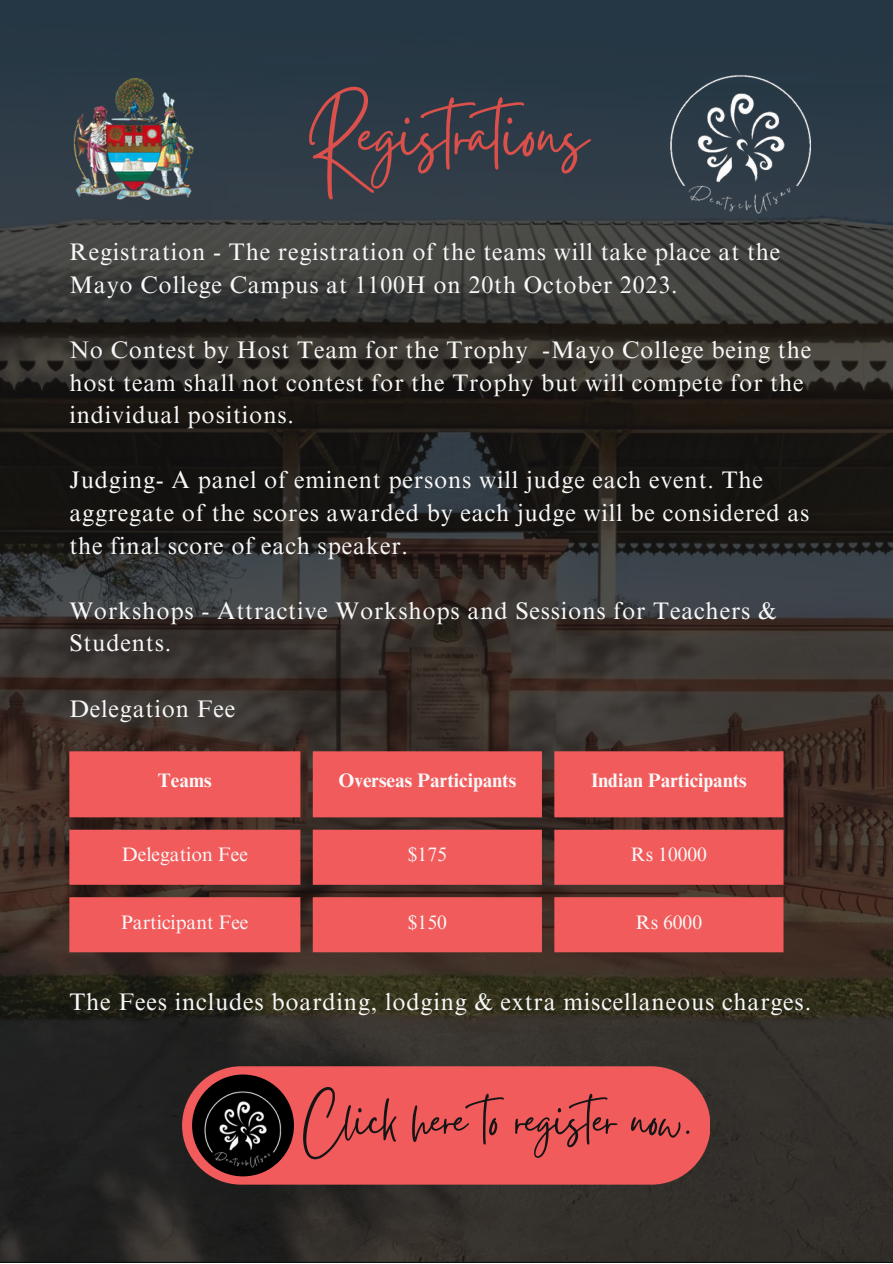
<style>
.page{position:relative;width:893px;height:1264px;background:#fff}
.page>*{position:absolute;margin:0;border:0;box-sizing:border-box;transform-origin:0 0}
.t1{font:85.5px "Gistesy";color:#db504a}
.t2{font:60px "Gistesy";color:#151515}
.t3{font:24px/32.5px "Times NRMT Pro";letter-spacing:.035em;color:#f8f8f8}
.t4{font:19.5px "Times NRMT Pro";color:#f8f8f8}
.t5{font:700 19.5px "Times NRMT Pro";color:#f8f8f8}
</style>
<div class="page">
<img style="left:0;top:0;width:892px;height:1262px">
<svg style="left:69px;top:751px;width:714px;height:201px;background:#d35352"></svg>
<img style="left:74px;top:78px;width:120px;height:122px">
<img style="left:647px;top:44px;width:187px;height:186px">
<div style="left:182px;top:1066px;width:528px;height:118px;background:#f15b5c;border-radius:59px"></div>
<img style="left:192px;top:1074px;width:102px;height:102px;border-radius:50%">
<p class="t1" style="left:305px;top:75px;width:285px">Registrations</p>
<p class="t3" style="left:69px;top:238px;width:712px">Registration - The registration of the teams will take place at the<br>Mayo College Campus at 1100H on 20th October 2023.</p>
<p class="t3" style="left:69px;top:336px;width:743px">No Contest by Host Team for the Trophy -Mayo College being the host team shall not contest for the Trophy but will compete for the individual positions.</p>
<p class="t3" style="left:69px;top:467px;width:741px">Judging- A panel of eminent persons will judge each event. The aggregate of the scores awarded by each judge will be considered as the final score of each speaker.</p>
<p class="t3" style="left:69px;top:597px;width:708px">Workshops - Attractive Workshops and Sessions for Teachers &amp;<br>Students.</p>
<p class="t3" style="left:69px;top:695px;width:168px">Delegation Fee</p>
<p class="t5" style="left:158px;top:773px;width:55px">Teams</p>
<p class="t5" style="left:338px;top:773px;width:179px">Overseas Participants</p>
<p class="t5" style="left:591px;top:773px;width:157px">Indian Participants</p>
<p class="t4" style="left:122px;top:847px;width:128px">Delegation Fee</p>
<p class="t4" style="left:408px;top:847px;width:40px">$175</p>
<p class="t4" style="left:630px;top:847px;width:78px">Rs 10000</p>
<p class="t4" style="left:121px;top:914px;width:129px">Participant Fee</p>
<p class="t4" style="left:408px;top:914px;width:40px">$150</p>
<p class="t4" style="left:635px;top:914px;width:68px">Rs 6000</p>
<p class="t3" style="left:69px;top:988px;width:743px">The Fees includes boarding, lodging &amp; extra miscellaneous charges.</p>
<p class="t2" style="left:304px;top:1078px;width:390px">Click here to register now.</p>
</div>
